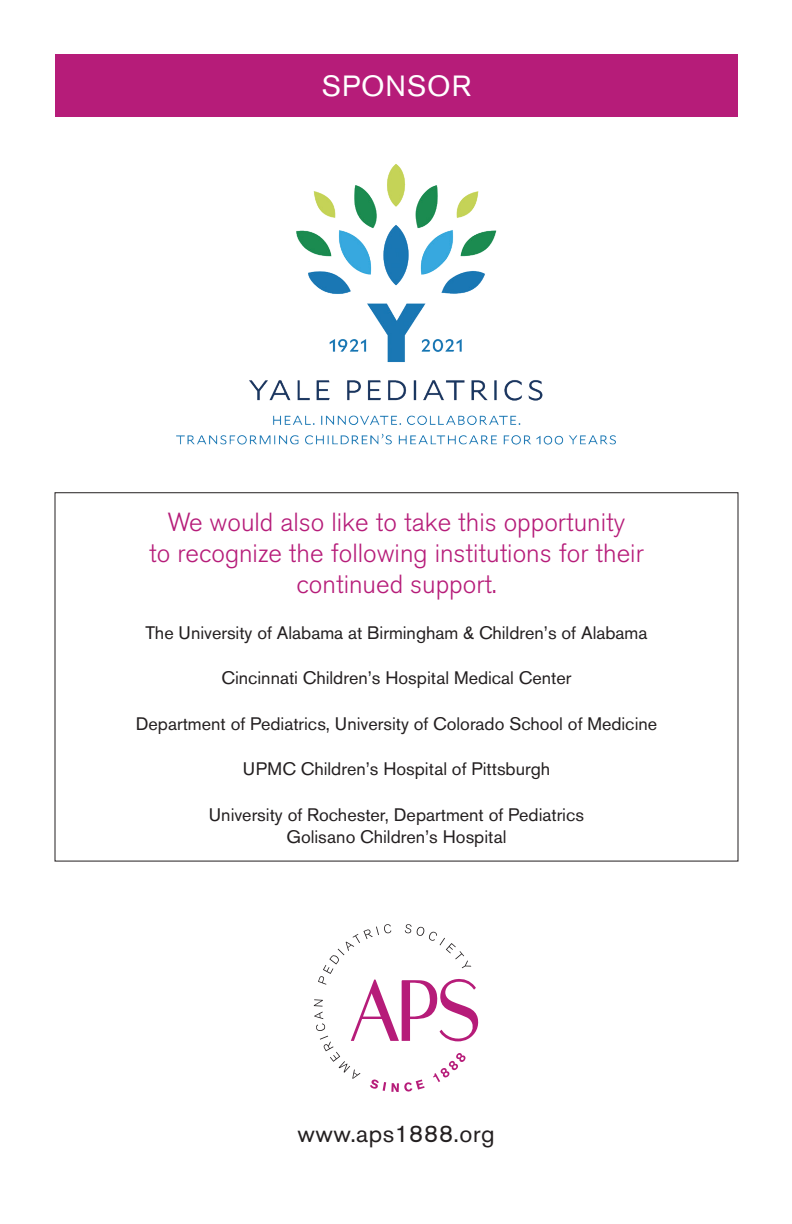
<style>
.page{position:relative;width:792px;height:1224px;background:#fff}
.page>*{position:absolute;margin:0;border:0;box-sizing:border-box;transform-origin:0 0}
.Headers{font:29px "Akzidenz Grotesk BE";letter-spacing:.03em;color:#fff}
.Paragraph_Style_1{font:300 26px/31.2px "Akzidenz Grotesk BE";color:#b61c79;text-align:center}
.t1{font:24px "Akzidenz Grotesk BE";letter-spacing:.02em;color:#231f20}
.New_Members{font:18px/21.6px "Akzidenz Grotesk BE";color:#231f20;text-align:center}
</style>
<div class="page">
<svg style="left:314px;top:924px;width:165px;height:168px"></svg>
<div style="left:55px;top:54px;width:683px;height:63px;background:#b61c79"></div>
<img style="left:177px;top:164px;width:438px;height:281px">
<p class="Headers" style="left:322px;top:68px;width:151px">SPONSOR</p>
<p class="Paragraph_Style_1" style="left:149px;top:507px;width:496px">We would also like to take this opportunity<br>to recognize the following institutions for their continued support.</p>
<p class="New_Members" style="left:146px;top:622px;width:503px">The University of Alabama at Birmingham &amp; Children’s of Alabama</p>
<p class="New_Members" style="left:222px;top:667px;width:351px">Cincinnati Children’s Hospital Medical Center</p>
<p class="New_Members" style="left:136px;top:713px;width:523px">Department of Pediatrics, University of Colorado School of Medicine</p>
<p class="New_Members" style="left:243px;top:758px;width:309px">UPMC Children’s Hospital of Pittsburgh</p>
<p class="New_Members" style="left:209px;top:804px;width:377px">University of Rochester, Department of Pediatrics<br>Golisano Children’s Hospital</p>
<p class="t1" style="left:297px;top:1119px;width:199px">www.aps1888.org</p>
</div>
